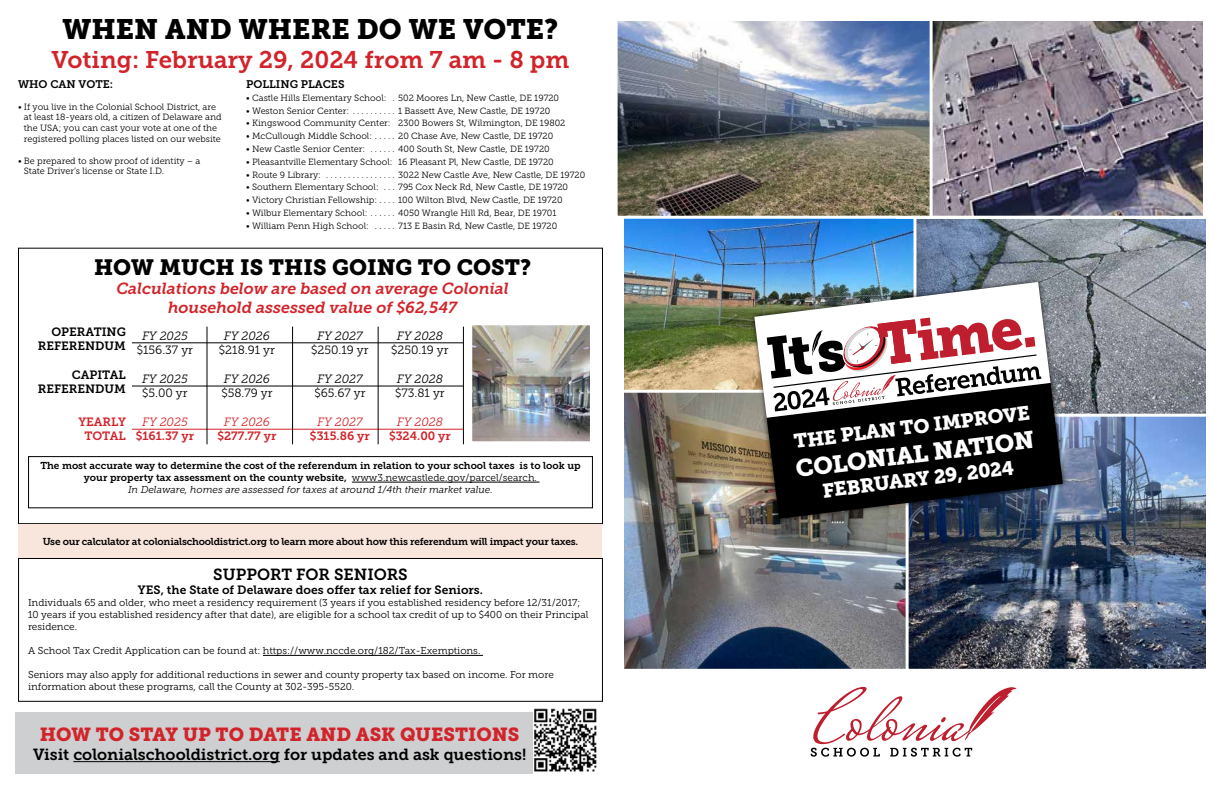
<style>
.page{position:relative;width:1224px;height:792px;background:#fff}
.page>*{position:absolute;margin:0;border:0;box-sizing:border-box;transform-origin:0 0}
.t1{font:28px "Museo Slab 900";color:#000}
.t2{font:24px "Museo Slab 700";color:#d2232a}
.t3{font:24px "Museo Slab 900";color:#fff}
.t4{font:22px "Museo Slab 900";color:#000}
.t5{font:19.7px "Museo Slab 900";color:#fff}
.t6{font:18.8px "Museo Slab 900";color:#d2232a}
.t7{font:16px "Museo Slab 700";color:#000}
.t8{font:italic 16px/19.2px "Museo Slab 700";color:#d2232a;text-align:center}
.t9{font:12px/14.4px "Museo Slab 700";color:#000;text-align:right}
.t10{font:12px "Museo Slab 300";color:#000}
.t11{font:italic 12px "Museo Slab 300";color:#000}
.t12{font:12px/14.4px "Museo Slab 700";color:#d2232a;text-align:center}
.t13{font:italic 12px "Museo Slab 300";color:#d2232a}
.t14{font:11px "Museo Slab 700";color:#000}
.t15{font:10px/12px "Museo Slab 300";color:#000}
.t16{font:10px/12px "Museo Slab 700";letter-spacing:-.005em;color:#000;text-align:center}
.t17{font:italic 10px "Museo Slab 300";color:#000}
.t18{font:9px/10.8px "Museo Slab 300";color:#000}
.s1{font-family:"Museo Slab 300"}
</style>
<div class="page">
<img style="left:625px;top:219px;width:289px;height:171px">
<img style="left:625px;top:394px;width:281px;height:274px">
<div style="left:621px;top:390px;width:296px;height:282px;border:3px solid #fff"></div>
<hr style="left:132px;top:343px;width:332px;height:1px;background:#000">
<hr style="left:132px;top:386px;width:332px;height:1px;background:#000">
<hr style="left:132px;top:429px;width:332px;height:1px;background:#d2232a">
<div style="left:15px;top:713px;width:529px;height:61px;background:#cdcfd0"></div>
<hr style="left:73px;top:761px;width:207px;height:1px;background:#000">
<svg style="left:811px;top:687px;width:206px;height:70px"></svg>
<img style="left:933px;top:22px;width:269px;height:193px">
<div style="left:896px;top:18px;width:310px;height:201px;border:3px solid #fff"></div>
<img style="left:619px;top:22px;width:310px;height:193px">
<div style="left:615px;top:18px;width:318px;height:201px;border:3px solid #fff"></div>
<img style="left:910px;top:417px;width:295px;height:251px">
<div style="left:906px;top:402px;width:303px;height:270px;border:3px solid #fff"></div>
<img style="left:473px;top:326px;width:116px;height:114px">
<div style="left:469px;top:322px;width:124px;height:122px;border:3px solid #fff"></div>
<img style="left:918px;top:220px;width:287px;height:193px">
<div style="left:914px;top:216px;width:295px;height:201px;border:3px solid #fff"></div>
<hr style="left:352px;top:482px;width:188px;height:1px;background:#000">
<div style="left:28px;top:456px;width:565px;height:52px;border:1px solid #000"></div>
<hr style="left:263px;top:655px;width:220px;height:1px;background:#000">
<div style="left:18px;top:558px;width:585px;height:144px;border:1px solid #000"></div>
<div style="left:18px;top:248px;width:585px;height:276px;border:1px solid #000"></div>
<div style="left:18px;top:524px;width:584px;height:34px;background:#f8e5dc"></div>
<div style="left:762px;top:378px;width:306px;height:146px;background:#000;opacity:.75"></div>
<svg style="left:767px;top:383px;width:296px;height:136px;background:#0f1115"></svg>
<hr style="left:207px;top:327px;width:1px;height:117px;background:#000">
<hr style="left:292px;top:327px;width:1px;height:117px;background:#000">
<hr style="left:378px;top:327px;width:1px;height:117px;background:#000">
<hr style="left:463px;top:327px;width:1px;height:117px;background:#000">
<div style="left:749px;top:277px;width:307px;height:146px;background:#000;opacity:.75"></div>
<img style="left:754px;top:282px;width:297px;height:136px">
<svg style="left:765px;top:302px;width:277px;height:110px"></svg>
<img style="left:534px;top:708px;width:63px;height:66px">
<h1 class="t1" style="left:63px;top:13px;width:497px">WHEN AND WHERE DO WE VOTE?</h1>
<h2 class="t2" style="left:52px;top:46px;width:519px">Voting: February 29, 2024 from 7 am - 8 pm</h2>
<p class="t14" style="left:18px;top:78px;width:97px">WHO CAN VOTE:</p>
<p class="t18" style="left:24px;top:101px;width:199px;text-indent:-6px">• If you live in the Colonial School District, are at least 18-years old, a citizen of Delaware and the USA; you can cast your vote at one of the registered polling places listed on our website</p>
<p class="t18" style="left:24px;top:155px;width:178px;text-indent:-6px">• Be prepared to show proof of identity – a<br>State Driver’s license or State I.D.</p>
<p class="t14" style="left:246px;top:78px;width:100px">POLLING PLACES</p>
<p class="t18" style="left:246px;top:92px;width:314px">• Castle Hills Elementary School: .. 502 Moores Ln, New Castle, DE 19720</p>
<p class="t18" style="left:246px;top:105px;width:109px">• Weston Senior Center: ...........</p>
<p class="t18" style="left:398px;top:105px;width:154px">1 Bassett Ave, New Castle, DE 19720</p>
<p class="t18" style="left:246px;top:118px;width:321px">• Kingswood Community Center: 2300 Bowers St, Wilmington, DE 19802</p>
<p class="t18" style="left:246px;top:131px;width:131px">• McCullough Middle School: ......</p>
<p class="t18" style="left:398px;top:131px;width:157px">20 Chase Ave, New Castle, DE 19720</p>
<p class="t18" style="left:246px;top:144px;width:125px">• New Castle Senior Center: .......</p>
<p class="t18" style="left:398px;top:144px;width:153px">400 South St, New Castle, DE 19720</p>
<p class="t18" style="left:246px;top:156px;width:309px">• Pleasantville Elementary School: 16 Pleasant Pl, New Castle, DE 19720</p>
<p class="t18" style="left:246px;top:169px;width:81px">• Route 9 Library: .................</p>
<p class="t18" style="left:398px;top:169px;width:189px">3022 New Castle Ave, New Castle, DE 19720</p>
<p class="t18" style="left:246px;top:182px;width:139px">• Southern Elementary School: ....</p>
<p class="t18" style="left:398px;top:182px;width:171px">795 Cox Neck Rd, New Castle, DE 19720</p>
<p class="t18" style="left:246px;top:195px;width:318px">• Victory Christian Fellowship: . . . . 100 Wilton Blvd, New Castle, DE 19720</p>
<p class="t18" style="left:246px;top:208px;width:127px">• Wilbur Elementary School: .......</p>
<p class="t18" style="left:398px;top:208px;width:160px">4050 Wrangle Hill Rd, Bear, DE 19701</p>
<p class="t18" style="left:246px;top:220px;width:130px">• William Penn High School: ......</p>
<p class="t18" style="left:398px;top:220px;width:161px">713 E Basin Rd, New Castle, DE 19720</p>
<h3 class="t4" style="left:94px;top:254px;width:439px">HOW MUCH IS THIS GOING TO COST?</h3>
<h3 class="t8" style="left:116px;top:279px;width:394px">Calculations below are based on average Colonial household assessed value of $62,547</h3>
<h3 class="t9" style="left:38px;top:324px;width:90px">OPERATING<br>REFERENDUM</h3>
<h3 class="t9" style="left:38px;top:368px;width:90px">CAPITAL<br>REFERENDUM</h3>
<h3 class="t12" style="left:78px;top:415px;width:49px">YEARLY<br>TOTAL</h3>
<h3 class="t11" style="left:142px;top:329px;width:47px">FY 2025</h3>
<h3 class="t11" style="left:224px;top:329px;width:48px">FY 2026</h3>
<h3 class="t11" style="left:317px;top:329px;width:47px">FY 2027</h3>
<h3 class="t11" style="left:397px;top:329px;width:48px">FY 2028</h3>
<h3 class="t10" style="left:137px;top:343px;width:58px">$156.37 yr</h3>
<h3 class="t10" style="left:219px;top:343px;width:57px">$218.91 yr</h3>
<h3 class="t10" style="left:311px;top:343px;width:59px">$250.19 yr</h3>
<h3 class="t10" style="left:391px;top:343px;width:59px">$250.19 yr</h3>
<h3 class="t11" style="left:142px;top:372px;width:47px">FY 2025</h3>
<h3 class="t11" style="left:224px;top:372px;width:48px">FY 2026</h3>
<h3 class="t11" style="left:317px;top:372px;width:47px">FY 2027</h3>
<h3 class="t11" style="left:397px;top:372px;width:48px">FY 2028</h3>
<h3 class="t10" style="left:142px;top:386px;width:47px">$5.00 yr</h3>
<h3 class="t10" style="left:221px;top:386px;width:53px">$58.79 yr</h3>
<h3 class="t10" style="left:314px;top:386px;width:53px">$65.67 yr</h3>
<h3 class="t10" style="left:395px;top:386px;width:51px">$73.81 yr</h3>
<h3 class="t13" style="left:142px;top:415px;width:47px">FY 2025</h3>
<h3 class="t13" style="left:224px;top:415px;width:48px">FY 2026</h3>
<h3 class="t13" style="left:317px;top:415px;width:47px">FY 2027</h3>
<h3 class="t13" style="left:397px;top:415px;width:48px">FY 2028</h3>
<h3 class="t12" style="left:136px;top:429px;width:60px">$161.37 yr</h3>
<h3 class="t12" style="left:217px;top:429px;width:61px">$277.77 yr</h3>
<h3 class="t12" style="left:310px;top:429px;width:61px">$315.86 yr</h3>
<h3 class="t12" style="left:389px;top:429px;width:63px">$324.00 yr</h3>
<p class="t16" style="left:40px;top:460px;width:542px">The most accurate way to determine the cost of the referendum in relation to your school taxes is to look up your property tax assessment on the county website, <span class="s1">www3.newcastlede.gov/parcel/search.</span></p>
<p class="t17" style="left:128px;top:484px;width:366px">In Delaware, homes are assessed for taxes at around 1/4th their market value.</p>
<p class="t16" style="left:43px;top:535px;width:537px">Use our calculator at colonialschooldistrict.org to learn more about how this referendum will impact your taxes.</p>
<h3 class="t7" style="left:213px;top:565px;width:196px">SUPPORT FOR SENIORS</h3>
<h3 class="t9" style="left:138px;top:583px;width:347px">YES, the State of Delaware does offer tax relief for Seniors.</h3>
<p class="t15" style="left:28px;top:597px;width:562px">Individuals 65 and older, who meet a residency requirement (3 years if you established residency before 12/31/2017;<br>10 years if you established residency after that date), are eligible for a school tax credit of up to $400 on their Principal residence.</p>
<p class="t15" style="left:28px;top:645px;width:454px">A School Tax Credit Application can be found at: https://www.nccde.org/182/Tax-Exemptions.</p>
<p class="t15" style="left:28px;top:669px;width:527px">Seniors may also apply for additional reductions in sewer and county property tax based on income. For more information about these programs, call the County at 302-395-5520.</p>
<h3 class="t6" style="left:40px;top:723px;width:481px">HOW TO STAY UP TO DATE AND ASK QUESTIONS</h3>
<h3 class="t7" style="left:33px;top:745px;width:495px">Visit colonialschooldistrict.org for updates and ask questions!</h3>
<h3 class="t5" style="left:793px;top:430px;width:239px;rotate:-7deg">THE PLAN TO IMPROVE</h3>
<h2 class="t3" style="left:794px;top:455px;width:242px;rotate:-7deg">COLONIAL NATION</h2>
<h3 class="t5" style="left:821px;top:479px;width:194px;rotate:-7deg">FEBRUARY 29, 2024</h3>
</div>
